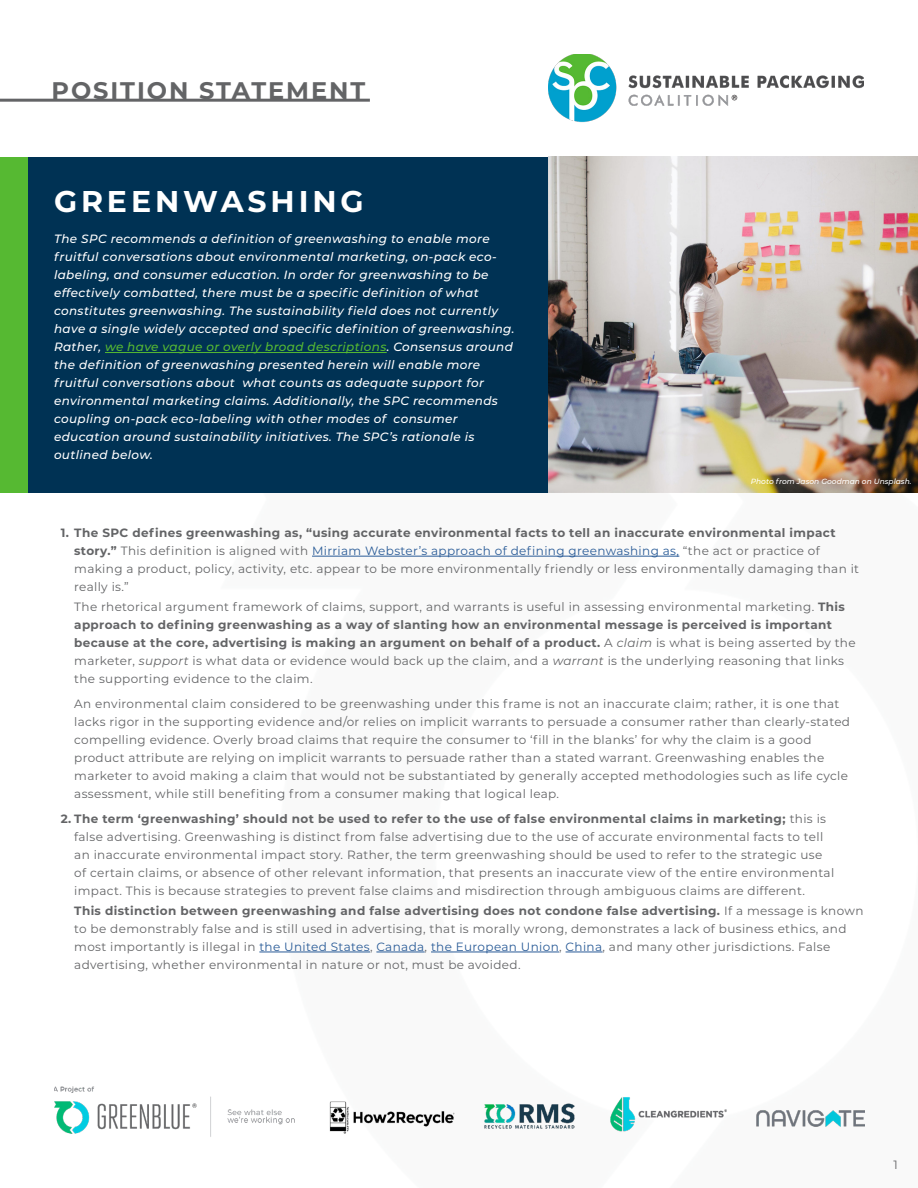
<style>
.page{position:relative;width:918px;height:1188px;background:#fff}
.page>*{position:absolute;margin:0;border:0;box-sizing:border-box;transform-origin:0 0}
.t1{font:700 30px "Montserrat";letter-spacing:.13em;color:#fff}
.t2{font:700 24px "Montserrat";letter-spacing:.08em;color:#636466}
.t3{font:12px/18px "Montserrat";letter-spacing:.03em;color:#636466}
.t4{font:italic 500 12px/18px "Montserrat";letter-spacing:.03em;color:#fff}
.t5{font:italic 500 7.5px "Montserrat";color:#fff}
.s1{color:#56b932}
.s2{font-weight:700}
.s3{color:#295b97}
.s4{font-style:italic}
</style>
<div class="page">
<img style="left:54px;top:1087px;width:810px;height:50px">
<img style="left:549px;top:54px;width:315px;height:69px">
<hr style="left:0;top:99px;width:370px;height:3px;background:#636466">
<div style="left:28px;top:157px;width:520px;height:335px;background:#003254"></div>
<hr style="left:105px;top:352px;width:282px;height:1px;background:#56b932">
<hr style="left:312px;top:556px;width:367px;height:1px;background:#295b97">
<hr style="left:259px;top:952px;width:111px;height:1px;background:#295b97">
<hr style="left:376px;top:952px;width:49px;height:1px;background:#295b97">
<hr style="left:431px;top:952px;width:128px;height:1px;background:#295b97">
<hr style="left:566px;top:952px;width:37px;height:1px;background:#295b97">
<div style="left:0;top:157px;width:28px;height:335px;background:#56b932"></div>
<img style="left:548px;top:157px;width:370px;height:335px">
<h2 class="t2" style="left:52px;top:73px;width:315px">POSITION STATEMENT</h2>
<h1 class="t1" style="left:54px;top:180px;width:311px">GREENWASHING</h1>
<p class="t4" style="left:54px;top:230px;width:462px">The SPC recommends a definition of greenwashing to enable more fruitful conversations about environmental marketing, on-pack eco&shy;labeling, and consumer education. In order for greenwashing to be effectively combatted, there must be a specific definition of what constitutes greenwashing. The sustainability field does not currently have a single widely accepted and specific definition of greenwashing.<br>Rather, <span class="s1">we have vague or overly broad descriptions</span>. Consensus around the definition of greenwashing presented herein will enable more fruitful conversations about what counts as adequate support for environmental marketing claims. Additionally, the SPC recommends coupling on-pack eco-labeling with other modes of consumer education around sustainability initiatives. The SPC’s rationale is outlined below.</p>
<p class="t5" style="left:751px;top:476px;width:162px">Photo from Jason Goodman on Unsplash.</p>
<p class="t3" style="left:74px;top:523px;width:786px;text-indent:-14px"><span class="s2">1. The SPC defines greenwashing as, “using accurate environmental facts to tell an inaccurate environmental impact story.”</span> This definition is aligned with <span class="s3">Mirriam Webster’s approach of defining greenwashing as,</span> “the act or practice of making a product, policy, activity, etc. appear to be more environmentally friendly or less environmentally damaging than it really is.”</p>
<p class="t3" style="left:74px;top:597px;width:783px">The rhetorical argument framework of claims, support, and warrants is useful in assessing environmental marketing. <span class="s2">This approach to defining greenwashing as a way of slanting how an environmental message is perceived is important because at the core, advertising is making an argument on behalf of a product.</span> A <span class="s4">claim</span> is what is being asserted by the marketer, <span class="s4">support</span> is what data or evidence would back up the claim, and a <span class="s4">warrant</span> is the underlying reasoning that links the supporting evidence to the claim.</p>
<p class="t3" style="left:74px;top:694px;width:777px">An environmental claim considered to be greenwashing under this frame is not an inaccurate claim; rather, it is one that lacks rigor in the supporting evidence and/or relies on implicit warrants to persuade a consumer rather than clearly-stated compelling evidence. Overly broad claims that require the consumer to ‘fill in the blanks’ for why the claim is a good product attribute are relying on implicit warrants to persuade rather than a stated warrant. Greenwashing enables the marketer to avoid making a claim that would not be substantiated by generally accepted methodologies such as life cycle assessment, while still benefiting from a consumer making that logical leap.</p>
<p class="t3" style="left:74px;top:809px;width:762px;text-indent:-14px"><span class="s2">2. The term ‘greenwashing’ should not be used to refer to the use of false environmental claims in marketing;</span> this is false advertising. Greenwashing is distinct from false advertising due to the use of accurate environmental facts to tell an inaccurate environmental impact story. Rather, the term greenwashing should be used to refer to the strategic use of certain claims, or absence of other relevant information, that presents an inaccurate view of the entire environmental impact. This is because strategies to prevent false claims and misdirection through ambiguous claims are different.</p>
<p class="t3" style="left:74px;top:901px;width:791px"><span class="s2">This distinction between greenwashing and false advertising does not condone false advertising.</span> If a message is known to be demonstrably false and is still used in advertising, that is morally wrong, demonstrates a lack of business ethics, and most importantly is illegal in <span class="s3">the United States</span>, <span class="s3">Canada</span>, <span class="s3">the European Union</span>, <span class="s3">China</span>, and many other jurisdictions. False advertising, whether environmental in nature or not, must be avoided.</p>
<p class="t3" style="left:893px;top:1156px;width:6px">1</p>
</div>
